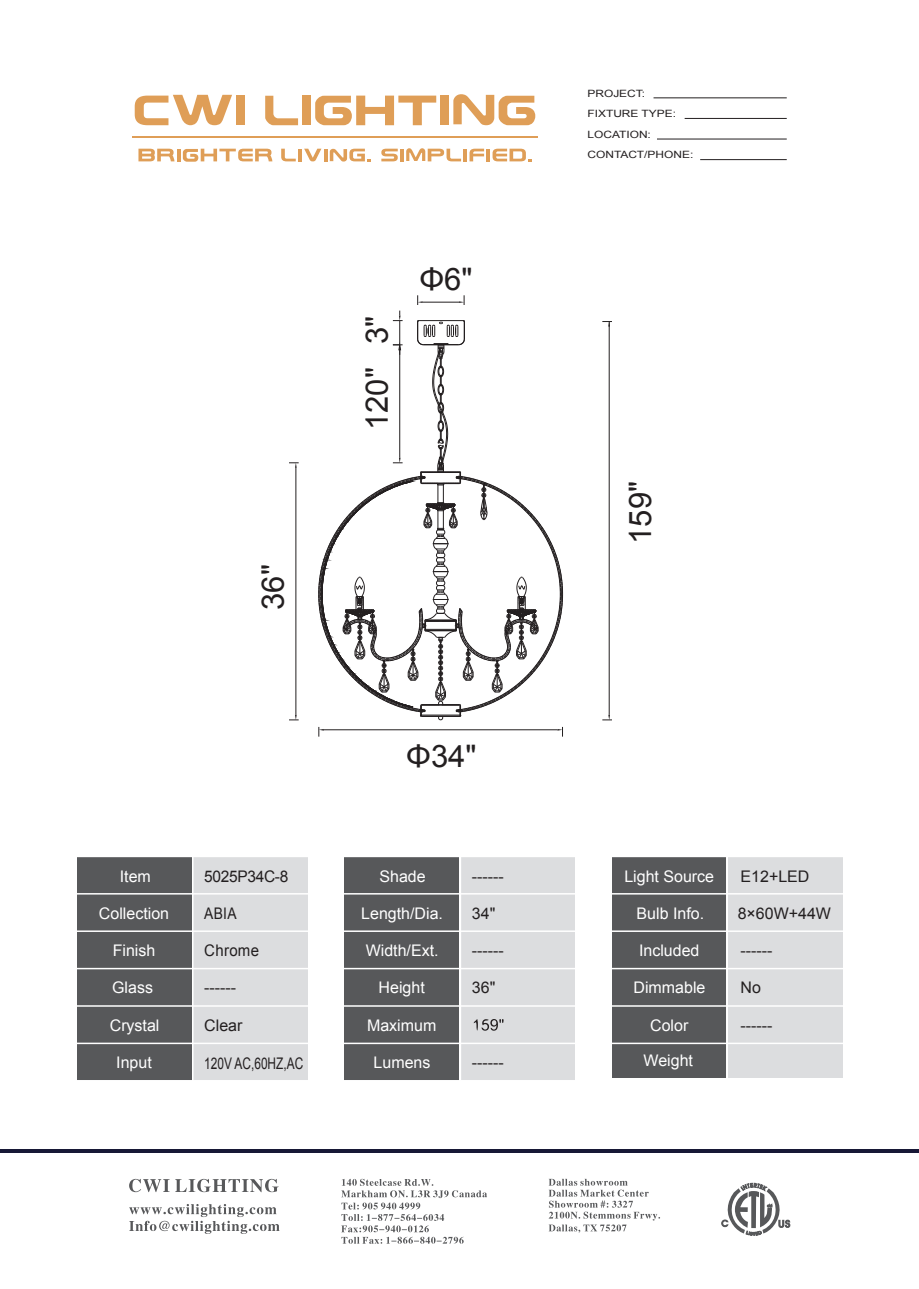
<style>
.page{position:relative;width:919px;height:1289px;background:#fff}
.page>*{position:absolute;margin:0;border:0;box-sizing:border-box;transform-origin:0 0}
.t1{font:31.05px "Arial";color:#231f20}
.t2{font:16.05px "Arial";color:#fff}
.t3{font:16.05px "Arial";color:#231f20}
.t4{font:16.05px "Arial";color:#231f20;scale:.74 1}
.t5{font:16.05px "Arial";letter-spacing:-.02em;color:#231f20}
.t6{font:16.05px "Arial";color:#231f20;scale:.94 1}
.t7{font:16.05px "Arial";color:#231f20;scale:.87 1}
.t8{font:10.05px/20.5px "Arial";color:#231f20;scale:1.19 1}
</style>
<div class="page">
<hr style="left:132px;top:136px;width:406px;height:2px;background:#df9e57">
<svg style="left:135px;top:95px;width:97px;height:30px"></svg>
<div style="left:236px;top:96px;width:9px;height:29px;background:#df9e57"></div>
<svg style="left:265px;top:96px;width:33px;height:29px"></svg>
<svg style="left:315px;top:96px;width:121px;height:29px"></svg>
<svg style="left:453px;top:94px;width:82px;height:31px"></svg>
<div style="left:302px;top:96px;width:9px;height:29px;background:#df9e57"></div>
<div style="left:440px;top:96px;width:9px;height:29px;background:#df9e57"></div>
<svg style="left:281px;top:149px;width:15px;height:12px"></svg>
<hr style="left:298px;top:149px;width:4px;height:12px;background:#df9e57">
<svg style="left:381px;top:149px;width:17px;height:12px"></svg>
<hr style="left:400px;top:149px;width:4px;height:12px;background:#df9e57">
<svg style="left:469px;top:149px;width:15px;height:12px"></svg>
<hr style="left:486px;top:149px;width:4px;height:12px;background:#df9e57">
<hr style="left:463px;top:149px;width:4px;height:12px;background:#df9e57">
<svg style="left:492px;top:149px;width:40px;height:12px"></svg>
<svg style="left:304px;top:149px;width:67px;height:12px"></svg>
<svg style="left:406px;top:148px;width:55px;height:13px"></svg>
<svg style="left:138px;top:149px;width:134px;height:13px"></svg>
<hr style="left:653px;top:97px;width:133px;height:1px;background:#231f20">
<hr style="left:684px;top:118px;width:102px;height:1px;background:#231f20">
<hr style="left:657px;top:139px;width:129px;height:1px;background:#231f20">
<hr style="left:700px;top:159px;width:86px;height:1px;background:#231f20">
<hr style="left:0;top:1149px;width:918px;height:4px;background:#171836">
<div style="left:611px;top:856px;width:115px;height:221px;background:#57585a"></div>
<div style="left:77px;top:856px;width:114px;height:224px;background:#57585a"></div>
<div style="left:344px;top:856px;width:115px;height:224px;background:#57585a"></div>
<div style="left:728px;top:856px;width:114px;height:221px;background:#dcdddf"></div>
<div style="left:193px;top:856px;width:115px;height:224px;background:#dcdddf"></div>
<div style="left:460px;top:856px;width:115px;height:224px;background:#dcdddf"></div>
<svg style="left:473px;top:1019px;width:30px;height:11px"></svg>
<hr style="left:76px;top:855px;width:767px;height:2px;background:#fff">
<hr style="left:76px;top:893px;width:767px;height:1px;background:#fff">
<hr style="left:76px;top:930px;width:767px;height:1px;background:#fff">
<hr style="left:76px;top:967px;width:767px;height:2px;background:#fff">
<hr style="left:76px;top:1005px;width:767px;height:1px;background:#fff">
<hr style="left:76px;top:1042px;width:767px;height:2px;background:#fff">
<hr style="left:76px;top:1079px;width:767px;height:2px;background:#fff">
<hr style="left:459px;top:840px;width:2px;height:240px;background:#fff">
<svg style="left:721px;top:1182px;width:69px;height:53px"></svg>
<svg style="left:341px;top:1178px;width:146px;height:65px"></svg>
<svg style="left:548px;top:1178px;width:112px;height:54px"></svg>
<svg style="left:129px;top:1178px;width:149px;height:14px"></svg>
<svg style="left:129px;top:1204px;width:150px;height:29px"></svg>
<hr style="left:324px;top:729px;width:233px;height:1px;background:#231f20">
<svg style="left:318px;top:727px;width:6px;height:9px"></svg>
<svg style="left:557px;top:727px;width:6px;height:9px"></svg>
<hr style="left:295px;top:468px;width:1px;height:247px;background:#231f20">
<svg style="left:289px;top:462px;width:9px;height:6px"></svg>
<svg style="left:289px;top:715px;width:9px;height:5px"></svg>
<hr style="left:608px;top:321px;width:1px;height:394px;background:#231f20">
<svg style="left:602px;top:321px;width:10px;height:5px"></svg>
<svg style="left:602px;top:715px;width:10px;height:5px"></svg>
<svg style="left:318px;top:295px;width:245px;height:425px"></svg>
<h1 class="t1" style="left:356px;top:344px;width:30px;rotate:-90deg">3"</h1>
<h1 class="t1" style="left:356px;top:430px;width:64px;rotate:-90deg">120"</h1>
<h1 class="t1" style="left:419px;top:258px;width:54px">Φ6"</h1>
<h1 class="t1" style="left:252px;top:610px;width:47px;rotate:-90deg">36"</h1>
<h1 class="t1" style="left:406px;top:735px;width:72px">Φ34"</h1>
<p class="t2" style="left:120px;top:865px;width:33px">Item</p>
<p class="t2" style="left:99px;top:903px;width:72px">Collection</p>
<p class="t2" style="left:113px;top:940px;width:44px">Finish</p>
<p class="t2" style="left:112px;top:977px;width:42px">Glass</p>
<p class="t2" style="left:110px;top:1014px;width:51px">Crystal</p>
<p class="t2" style="left:116px;top:1051px;width:37px">Input</p>
<p class="t5" style="left:204px;top:865px;width:86px">5025P34C-8</p>
<p class="t2" style="left:379px;top:865px;width:48px">Shade</p>
<p class="t2" style="left:361px;top:903px;width:83px">Length/Dia.</p>
<p class="t2" style="left:365px;top:940px;width:74px">Width/Ext.</p>
<p class="t2" style="left:378px;top:977px;width:48px">Height</p>
<p class="t2" style="left:367px;top:1014px;width:71px">Maximum</p>
<p class="t3" style="left:472px;top:865px;width:33px">------</p>
<p class="t3" style="left:472px;top:903px;width:25px">34"</p>
<p class="t7" style="left:204px;top:903px;width:39px">ABIA</p>
<p class="t6" style="left:204px;top:940px;width:60px">Chrome</p>
<p class="t3" style="left:472px;top:940px;width:33px">------</p>
<p class="t3" style="left:472px;top:977px;width:25px">36"</p>
<p class="t3" style="left:204px;top:977px;width:33px">------</p>
<p class="t3" style="left:204px;top:1014px;width:40px">Clear</p>
<p class="t4" style="left:204px;top:1052px;width:135px">120V AC,60HZ,AC</p>
<p class="t2" style="left:373px;top:1051px;width:58px">Lumens</p>
<p class="t3" style="left:472px;top:1051px;width:33px">------</p>
<p class="t8" style="left:587px;top:83px;width:90px">PROJECT:<br>FIXTURE TYPE:<br>LOCATION:<br>CONTACT/PHONE:</p>
<h1 class="t1" style="left:620px;top:544px;width:64px;rotate:-90deg">159"</h1>
<p class="t2" style="left:624px;top:865px;width:91px">Light Source</p>
<p class="t2" style="left:636px;top:903px;width:69px">Bulb Info.</p>
<p class="t2" style="left:639px;top:940px;width:62px">Included</p>
<p class="t2" style="left:633px;top:977px;width:73px">Dimmable</p>
<p class="t2" style="left:650px;top:1014px;width:40px">Color</p>
<p class="t2" style="left:643px;top:1049px;width:51px">Weight</p>
<p class="t3" style="left:740px;top:865px;width:70px">E12+LED</p>
<p class="t3" style="left:737px;top:903px;width:95px">8×60W+44W</p>
<p class="t3" style="left:740px;top:940px;width:33px">------</p>
<p class="t3" style="left:740px;top:977px;width:22px">No</p>
<p class="t3" style="left:740px;top:1014px;width:33px">------</p>
</div>
